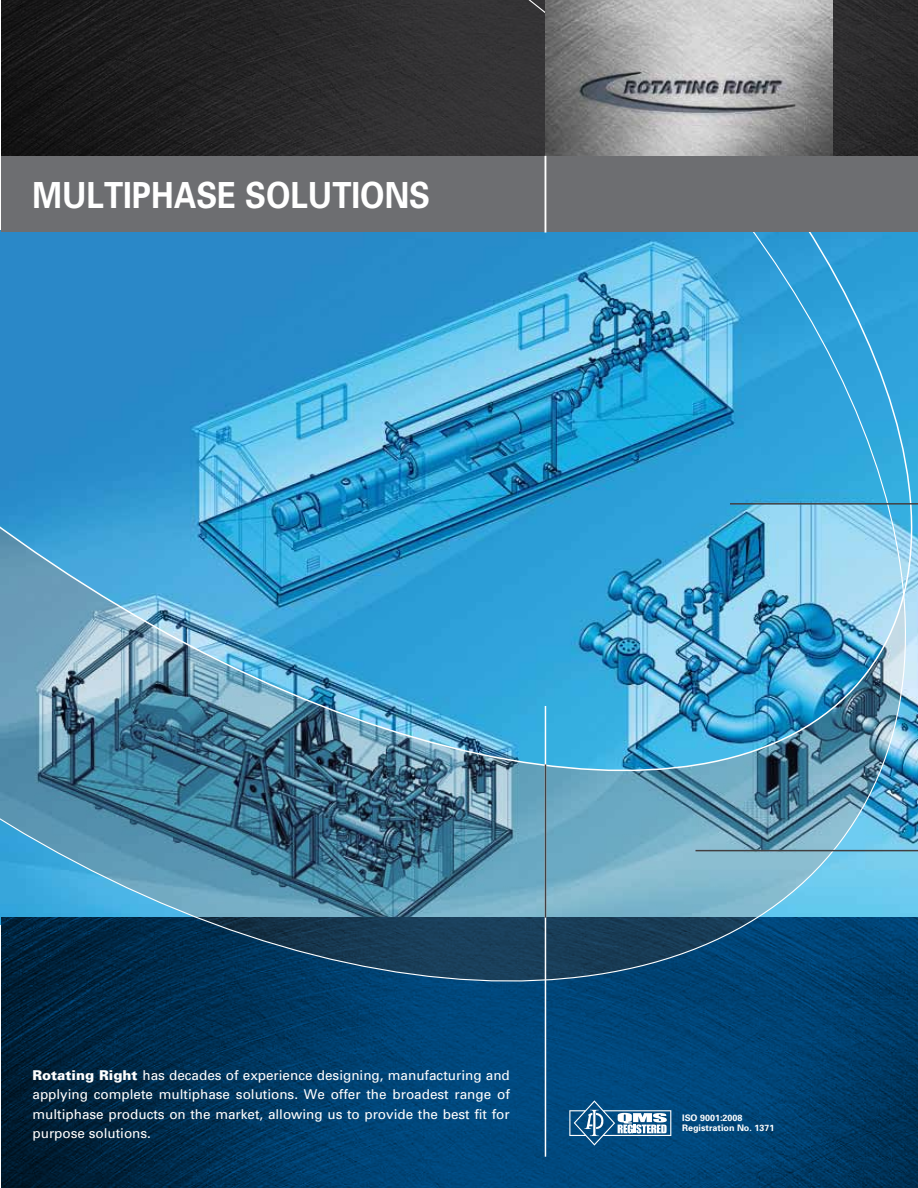
<style>
.page{position:relative;width:918px;height:1188px;background:#fff}
.page>*{position:absolute;margin:0;border:0;box-sizing:border-box;transform-origin:0 0}
.t1{font:700 36px "Univers";color:#fff;scale:.87 1}
.t2{font:13.5px/19.5px "Univers";color:#fff;text-align:justify}
.t3{font:700 9px "Univers";color:#fff}
.s1{font-weight:900}
</style>
<div class="page">
<img style="left:1px;top:1057px;width:917px;height:131px">
<img style="left:0;top:0;width:918px;height:1057px">
<img style="left:545px;top:0;width:288px;height:156px">
<div style="left:1px;top:156px;width:917px;height:75px;background:#6d6e71"></div>
<hr style="left:545px;top:706px;width:1px;height:451px;background:#fff">
<hr style="left:545px;top:156px;width:1px;height:77px;background:#fff">
<svg style="left:569px;top:1100px;width:102px;height:46px"></svg>
<hr style="left:730px;top:503px;width:188px;height:2px;background:#414042">
<hr style="left:696px;top:850px;width:222px;height:1px;background:#414042">
<hr style="left:545px;top:764px;width:1px;height:154px;background:#414042">
<h1 class="t1" style="left:33px;top:172px;width:458px">MULTIPHASE SOLUTIONS</h1>
<p class="t2" style="left:33px;top:1065px;width:479px"><span class="s1">Rotating Right</span> has decades of experience designing, manufacturing and applying complete multiphase solutions. We offer the broadest range of multiphase products on the market, allowing us to provide the best fit for purpose solutions.</p>
<p class="t3" style="left:682px;top:1112px;width:62px">ISO 9001:2008</p>
<p class="t3" style="left:682px;top:1122px;width:94px">Registration No. 1371</p>
</div>
